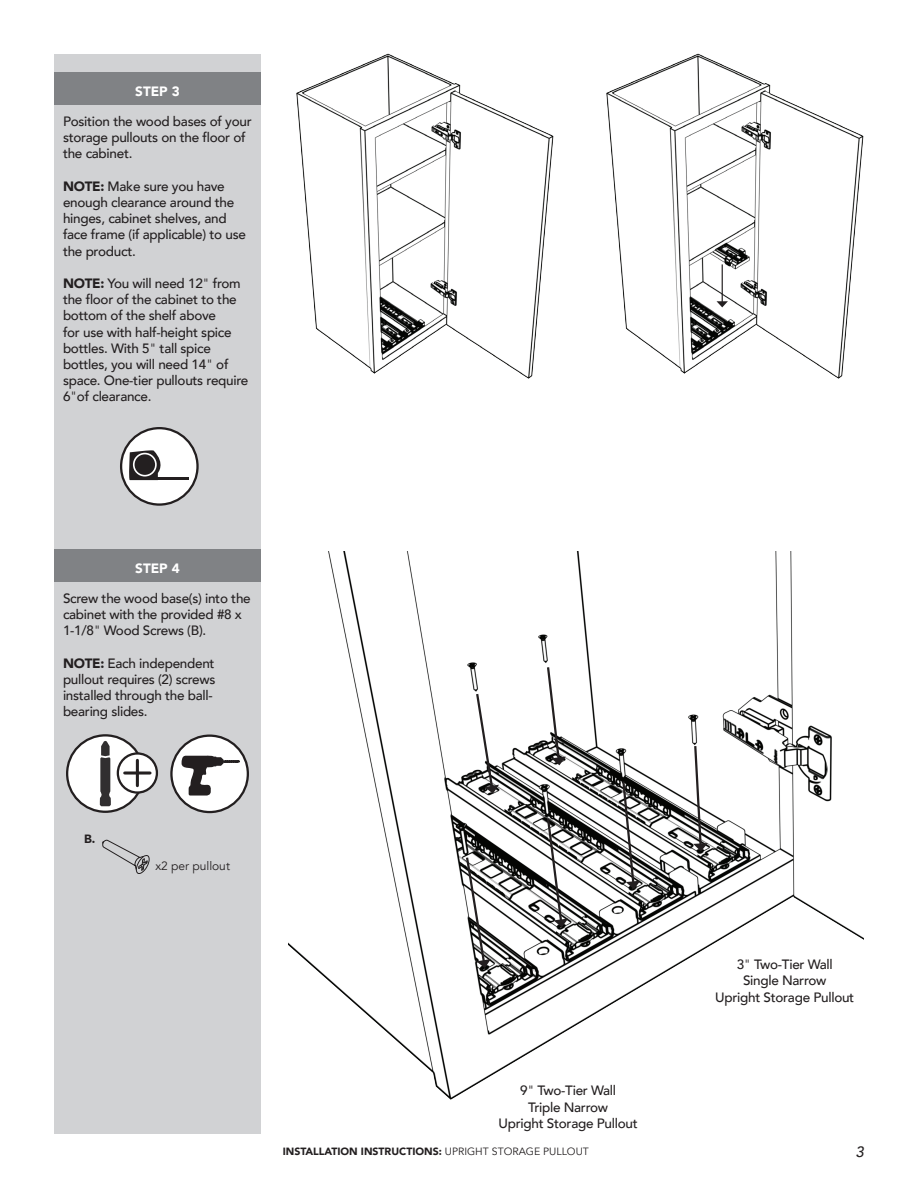
<style>
.page{position:relative;width:918px;height:1188px;background:#fff}
.page>*{position:absolute;margin:0;border:0;box-sizing:border-box;transform-origin:0 0}
.t1{font:900 16.8px "Avenir";color:#231f20}
.t2{font:italic 500 15px "Avenir";color:#231f20}
.t3{font:500 13.5px/16.2px "Avenir";letter-spacing:-.02em;color:#231f20}
.t4{font:900 13.5px "Avenir";color:#fff}
.t5{font:12px "Avenir";color:#231f20}
.t6{font:900 12px "Avenir";color:#231f20}
.t7{font:900 10.5px "Avenir";color:#231f20}
.s1{font-weight:900}
.s2{font-weight:400}
</style>
<div class="page">
<div style="left:54px;top:54px;width:207px;height:1080px;background:#d1d2d4"></div>
<div style="left:54px;top:72px;width:207px;height:33px;background:#808285"></div>
<div style="left:54px;top:549px;width:207px;height:33px;background:#808285"></div>
<img style="left:296px;top:53px;width:258px;height:326px">
<img style="left:606px;top:53px;width:258px;height:326px">
<img style="left:288px;top:552px;width:576px;height:548px">
<svg style="left:546px;top:665px;width:20px;height:100px"></svg>
<svg style="left:475px;top:691px;width:24px;height:103px"></svg>
<svg style="left:693px;top:744px;width:15px;height:107px"></svg>
<svg style="left:621px;top:779px;width:20px;height:110px"></svg>
<svg style="left:546px;top:816px;width:22px;height:111px"></svg>
<svg style="left:102px;top:840px;width:47px;height:34px"></svg>
<div style="left:171px;top:736px;width:77px;height:76px;background:#fff;border-radius:50%"></div>
<div style="left:170px;top:735px;width:79px;height:78px;border:2px solid #231f20;border-radius:50%"></div>
<svg style="left:182px;top:756px;width:58px;height:40px"></svg>
<div style="left:67px;top:735px;width:77px;height:77px;background:#fff;border-radius:50%"></div>
<svg style="left:100px;top:741px;width:11px;height:65px"></svg>
<div style="left:66px;top:734px;width:79px;height:79px;border:2px solid #231f20;border-radius:50%"></div>
<svg style="left:118px;top:753px;width:39px;height:40px"></svg>
<div style="left:117px;top:752px;width:41px;height:42px;border:2px solid #231f20;border-radius:50%"></div>
<hr style="left:136px;top:760px;width:3px;height:26px;background:#231f20">
<svg style="left:125px;top:771px;width:25px;height:4px"></svg>
<div style="left:121px;top:428px;width:77px;height:77px;background:#fff;border-radius:50%"></div>
<div style="left:120px;top:427px;width:79px;height:79px;border:2px solid #231f20;border-radius:50%"></div>
<hr style="left:132px;top:477px;width:57px;height:3px;background:#231f20">
<svg style="left:129px;top:450px;width:32px;height:30px"></svg>
<div style="left:133px;top:453px;width:24px;height:24px;border:2px solid #fff;border-radius:50%"></div>
<svg style="left:464px;top:855px;width:27px;height:113px"></svg>
<hr style="left:722px;top:264px;width:1px;height:38px;background:#231f20">
<svg style="left:717px;top:301px;width:11px;height:6px"></svg>
<p class="t4" style="left:135px;top:80px;width:46px">STEP 3</p>
<p class="t3" style="left:63px;top:112px;width:190px">Position the wood bases of your storage pullouts on the floor of the cabinet.</p>
<p class="t3" style="left:63px;top:177px;width:184px"><span class="s1">NOTE:</span> Make sure you have enough clearance around the hinges, cabinet shelves, and face frame (if applicable) to use the product.</p>
<p class="t3" style="left:63px;top:274px;width:187px"><span class="s1">NOTE:</span> You will need 12<span class="s2">"</span> from the floor of the cabinet to the bottom of the shelf above<br>for use with half-height spice bottles. With 5<span class="s2">"</span> tall spice bottles, you will need 14<span class="s2">"</span> of space. One-tier pullouts require<br>6<span class="s2">"</span>of clearance.</p>
<p class="t4" style="left:135px;top:557px;width:46px">STEP 4</p>
<p class="t3" style="left:63px;top:589px;width:189px">Screw the wood base(s) into the cabinet with the provided #8 x<br>1-1/8<span class="s2">"</span> Wood Screws (B).</p>
<p class="t3" style="left:63px;top:654px;width:154px"><span class="s1">NOTE:</span> Each independent pullout requires (2) screws installed through the ball&shy;bearing slides.</p>
<p class="t1" style="left:120px;top:652px;width:11px">8</p>
<p class="t1" style="left:166px;top:680px;width:11px">3</p>
<p class="t6" style="left:84px;top:829px;width:13px">B.</p>
<p class="t5" style="left:155px;top:859px;width:76px">x2 per pullout</p>
<p class="t3" style="left:499px;top:1082px;width:141px;text-align:center">9<span class="s2">"</span> Two-Tier Wall<br>Triple Narrow<br>Upright Storage Pullout</p>
<p class="t1" style="left:357px;top:1128px;width:11px">1</p>
<p class="t7" style="left:283px;top:1143px;width:308px">INSTALLATION INSTRUCTIONS: <span class="s2">UPRIGHT STORAGE PULLOUT</span></p>
<p class="t3" style="left:715px;top:956px;width:141px;text-align:center">3<span class="s2">"</span> Two-Tier Wall<br>Single Narrow<br>Upright Storage Pullout</p>
<p class="t2" style="left:856px;top:1143px;width:10px">3</p>
</div>
